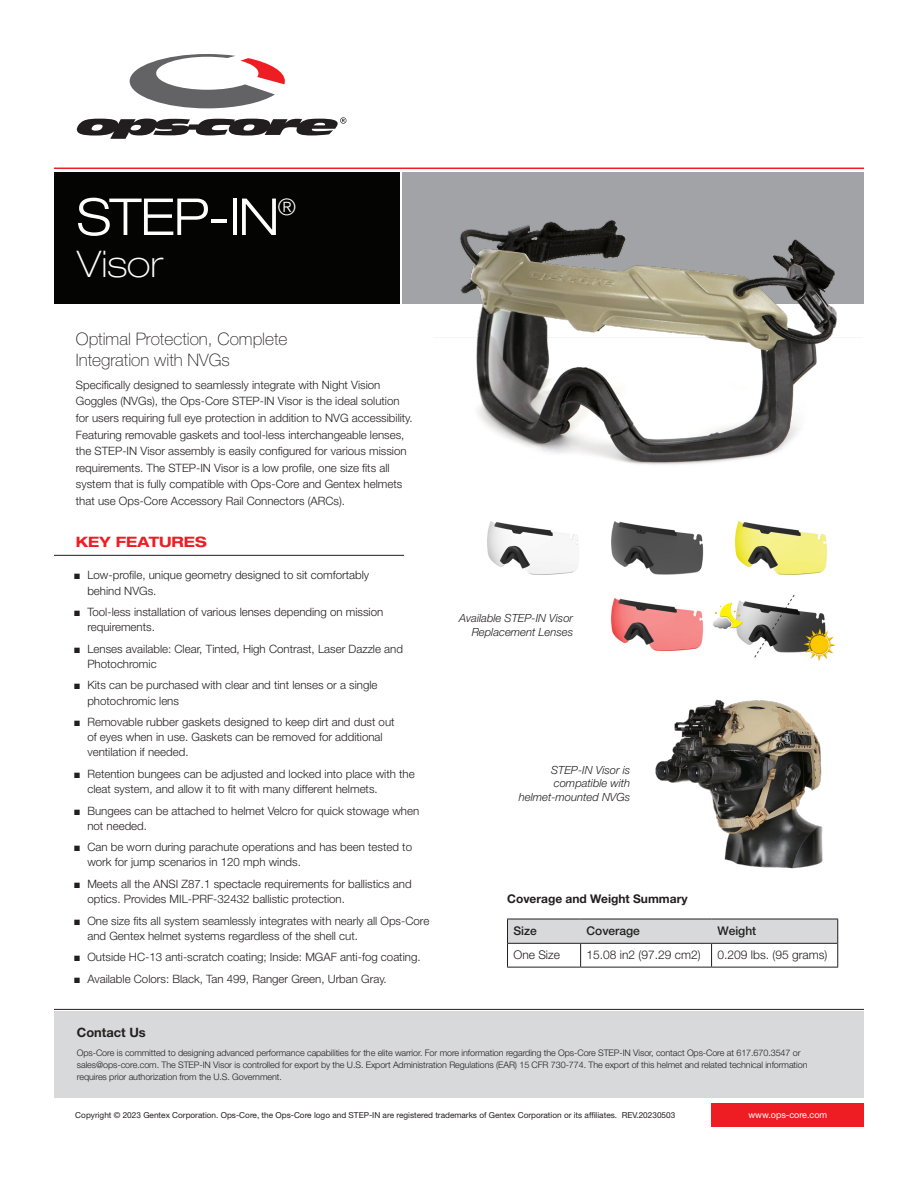
<style>
.page{position:relative;width:918px;height:1188px;background:#fff}
.page>*{position:absolute;margin:0;border:0;box-sizing:border-box;transform-origin:0 0}
.t1{font:300 expanded 51px "Helvetica Neue LT Std";letter-spacing:-.03em;color:#fff}
.t2{font:100 expanded 36.75px "Helvetica Neue LT Std";color:#fff}
.t3{font:300 expanded 22.8px "Helvetica Neue LT Std";color:#fff}
.Intro_Paragraph{font:100 17.25px/20.7px "Helvetica Neue LT Std";color:#231f20}
.t4{font:700 expanded 14.4px "Helvetica Neue LT Std";color:#ee1d23}
.Contact_Us_Copy{font:700 12.9px "Helvetica Neue LT Std";color:#231f20}
.End_Notes{font:300 12px "Helvetica Neue LT Std";color:#231f20}
.End_Notes-2{font:700 12px "Helvetica Neue LT Std";color:#231f20}
.End_Notes-3{font:500 12px "Helvetica Neue LT Std";color:#231f20}
.Intro_Paragraph-2{font:300 11.55px/15.1px "Helvetica Neue LT Std";color:#231f20}
.End_Notes-4{font:italic 300 11.25px/13.5px "Helvetica Neue LT Std";color:#231f20;text-align:right}
.Contact_Us_Copy-2{font:300 9px/12px "Helvetica Neue LT Std";letter-spacing:-.01em;color:#231f20}
.t5{font:9px "Helvetica Neue LT Std";color:#fff}
.Contact_Us_Copy-3{font:8.25px "Helvetica Neue LT Std";color:#231f20}
.s1{font-family:"Arial Narrow";font-weight:400}
</style>
<div class="page">
<div style="left:54px;top:172px;width:346px;height:132px;background:#040503"></div>
<div style="left:403px;top:172px;width:461px;height:132px;background:#a1a3a6"></div>
<hr style="left:54px;top:168px;width:810px;height:1px;background:#ee1d23">
<img style="left:460px;top:220px;width:377px;height:245px">
<img style="left:611px;top:598px;width:93px;height:53px">
<img style="left:735px;top:521px;width:93px;height:54px">
<img style="left:487px;top:521px;width:92px;height:54px">
<img style="left:611px;top:521px;width:93px;height:54px">
<img style="left:713px;top:594px;width:123px;height:67px">
<svg style="left:130px;top:54px;width:155px;height:54px"></svg>
<svg style="left:77px;top:117px;width:269px;height:22px"></svg>
<hr style="left:54px;top:555px;width:350px;height:1px;background:#231f20">
<hr style="left:54px;top:1009px;width:810px;height:1px;background:#231f20">
<div style="left:54px;top:1011px;width:810px;height:87px;background:#d8d9da"></div>
<div style="left:712px;top:1103px;width:152px;height:24px;background:#ee1d23"></div>
<img style="left:655px;top:699px;width:168px;height:170px">
<svg style="left:507px;top:919px;width:331px;height:48px"></svg>
<hr style="left:507px;top:967px;width:74px;height:1px;background:#231f20">
<hr style="left:581px;top:967px;width:131px;height:1px;background:#231f20">
<hr style="left:712px;top:967px;width:126px;height:1px;background:#231f20">
<hr style="left:508px;top:943px;width:73px;height:1px;background:#231f20">
<hr style="left:581px;top:943px;width:131px;height:1px;background:#231f20">
<hr style="left:712px;top:943px;width:125px;height:1px;background:#231f20">
<p class="t1" style="left:77px;top:186px;width:204px">STEP-IN</p>
<p class="t3" style="left:278px;top:193px;width:20px">®</p>
<p class="t2" style="left:77px;top:242px;width:88px">Visor</p>
<p class="Intro_Paragraph" style="left:76px;top:329px;width:213px">Optimal Protection, Complete<br>Integration with NVGs</p>
<p class="Intro_Paragraph-2" style="left:76px;top:376px;width:338px;line-height:16.5px">Specifically designed to seamlessly integrate with Night Vision Goggles (NVGs), the Ops-Core STEP-IN Visor is the ideal solution for users requiring full eye protection in addition to NVG accessibility.<br>Featuring removable gaskets and tool-less interchangeable lenses, the STEP-IN Visor assembly is easily configured for various mission requirements. The STEP-IN Visor is a low profile, one size fits all system that is fully compatible with Ops-Core and Gentex helmets that use Ops-Core Accessory Rail Connectors (ARCs).</p>
<p class="t4" style="left:76px;top:532px;width:133px">KEY FEATURES</p>
<p class="Intro_Paragraph-2" style="left:87px;top:567px;width:283px;text-indent:-13px"><span class="s1">■</span> Low-profile, unique geometry designed to sit comfortably behind NVGs.</p>
<p class="Intro_Paragraph-2" style="left:87px;top:604px;width:297px;text-indent:-13px"><span class="s1">■</span> Tool-less installation of various lenses depending on mission requirements.</p>
<p class="Intro_Paragraph-2" style="left:87px;top:641px;width:317px;text-indent:-13px"><span class="s1">■</span> Lenses available: Clear, Tinted, High Contrast, Laser Dazzle and<br>Photochromic</p>
<p class="Intro_Paragraph-2" style="left:87px;top:677px;width:292px;text-indent:-13px"><span class="s1">■</span> Kits can be purchased with clear and tint lenses or a single photochromic lens</p>
<p class="Intro_Paragraph-2" style="left:87px;top:714px;width:309px;text-indent:-13px"><span class="s1">■</span> Removable rubber gaskets designed to keep dirt and dust out of eyes when in use. Gaskets can be removed for additional ventilation if needed.</p>
<p class="Intro_Paragraph-2" style="left:87px;top:766px;width:329px;text-indent:-13px"><span class="s1">■</span> Retention bungees can be adjusted and locked into place with the cleat system, and allow it to fit with many different helmets.</p>
<p class="Intro_Paragraph-2" style="left:87px;top:803px;width:333px;text-indent:-13px"><span class="s1">■</span> Bungees can be attached to helmet Velcro for quick stowage when not needed.</p>
<p class="Intro_Paragraph-2" style="left:87px;top:839px;width:326px;text-indent:-13px"><span class="s1">■</span> Can be worn during parachute operations and has been tested to work for jump scenarios in 120 mph winds.</p>
<p class="Intro_Paragraph-2" style="left:87px;top:876px;width:326px;text-indent:-13px"><span class="s1">■</span> Meets all the ANSI Z87.1 spectacle requirements for ballistics and optics. Provides MIL-PRF-32432 ballistic protection.</p>
<p class="Intro_Paragraph-2" style="left:87px;top:913px;width:343px;text-indent:-13px"><span class="s1">■</span> One size fits all system seamlessly integrates with nearly all Ops-Core and Gentex helmet systems regardless of the shell cut.</p>
<p class="Intro_Paragraph-2" style="left:74px;top:949px;width:348px"><span class="s1">■</span> Outside HC-13 anti-scratch coating; Inside: MGAF anti-fog coating.</p>
<p class="Intro_Paragraph-2" style="left:74px;top:971px;width:314px"><span class="s1">■</span> Available Colors: Black, Tan 499, Ranger Green, Urban Gray.</p>
<p class="End_Notes-4" style="left:459px;top:612px;width:115px">Available STEP-IN Visor<br>Replacement Lenses</p>
<p class="End_Notes-4" style="left:519px;top:763px;width:113px">STEP-IN Visor is compatible with helmet-mounted NVGs</p>
<p class="End_Notes-2" style="left:507px;top:892px;width:182px">Coverage and Weight Summary</p>
<p class="End_Notes-3" style="left:514px;top:924px;width:25px">Size</p>
<p class="End_Notes-3" style="left:587px;top:924px;width:55px">Coverage</p>
<p class="End_Notes-3" style="left:718px;top:924px;width:40px">Weight</p>
<p class="End_Notes" style="left:514px;top:948px;width:48px">One Size</p>
<p class="End_Notes" style="left:587px;top:948px;width:116px">15.08 in2 (97.29 cm2)</p>
<p class="End_Notes" style="left:718px;top:948px;width:111px">0.209 lbs. (95 grams)</p>
<p class="Contact_Us_Copy" style="left:77px;top:1025px;width:70px">Contact Us</p>
<p class="Contact_Us_Copy-2" style="left:77px;top:1047px;width:732px">Ops-Core is committed to designing advanced performance capabilities for the elite warrior. For more information regarding the Ops-Core STEP-IN Visor, contact Ops-Core at 617.670.3547 or sales@ops-core.com. The STEP-IN Visor is controlled for export by the U.S. Export Administration Regulations (EAR) 15 CFR 730-774. The export of this helmet and related technical information requires prior authorization from the U.S. Government.</p>
<p class="Contact_Us_Copy-3" style="left:75px;top:1111px;width:602px">Copyright © 2023 Gentex Corporation. Ops-Core, the Ops-Core logo and STEP-IN are registered trademarks of Gentex Corporation or its affiliates. REV.20230503</p>
<p class="t5" style="left:748px;top:1110px;width:80px">www.ops-core.com</p>
</div>
